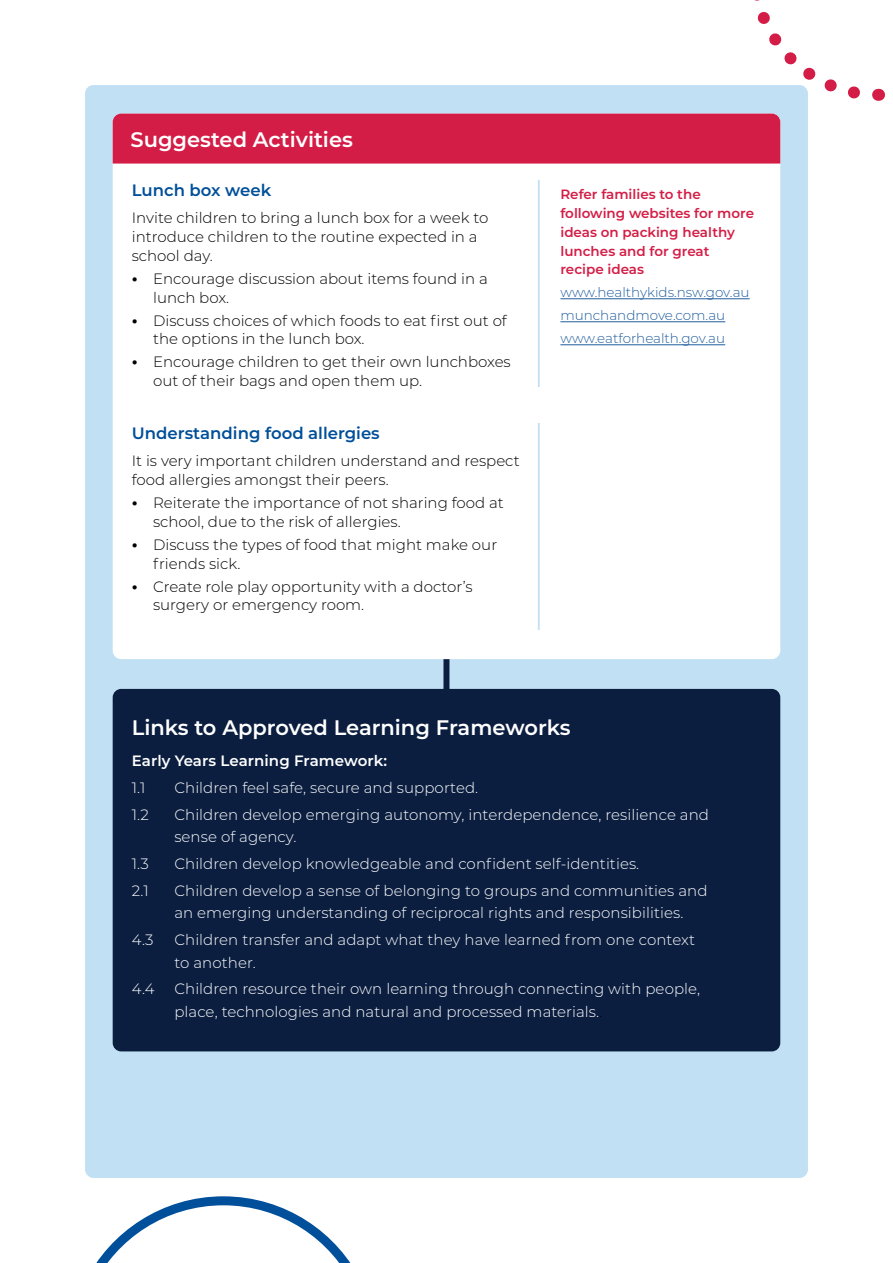
<style>
.page{position:relative;width:893px;height:1263px;background:#fff}
.page>*{position:absolute;margin:0;border:0;box-sizing:border-box;transform-origin:0 0}
.Heading_2{font:600 21px "Montserrat";color:#fff}
.Heading_3{font:600 16.5px "Montserrat";color:#004f9a}
.Bullet{font:300 15px/18.8px "Montserrat";color:#000}
.Body{font:300 15px/22.5px "Montserrat";letter-spacing:.005em;color:#fff}
.Body-2{font:600 15px "Montserrat";color:#fff}
.Subheading{font:600 13.5px/18.8px "Montserrat";color:#d41d46}
.Hyperlink{font:300 13.5px "Montserrat";color:#215e9e}
.s1{font-weight:700;font-size:16.5px}
.s2{color:#000}
</style>
<div class="page">
<div style="left:85px;top:85px;width:723px;height:1093px;background:#c1e0f4;border-radius:9px"></div>
<div style="left:443px;top:632px;width:6px;height:74px;background:#0b1e40"></div>
<div style="left:113px;top:114px;width:667px;height:545px;background:#fff;border-radius:9px"></div>
<div style="left:113px;top:114px;width:667px;height:50px;background:#d41d46"></div>
<svg style="left:754px;top:0;width:106px;height:99px"></svg>
<svg style="left:877px;top:88px;width:8px;height:13px"></svg>
<svg style="left:96px;top:1196px;width:255px;height:67px"></svg>
<div style="left:113px;top:689px;width:667px;height:362px;background:#0b1e40;border-radius:9px"></div>
<hr style="left:538px;top:180px;width:1px;height:207px;background:#c1e0f4">
<hr style="left:538px;top:423px;width:1px;height:207px;background:#c1e0f4">
<hr style="left:560px;top:298px;width:190px;height:1px;background:#215e9e">
<hr style="left:560px;top:321px;width:165px;height:1px;background:#215e9e">
<hr style="left:560px;top:344px;width:165px;height:1px;background:#215e9e">
<h2 class="Heading_2" style="left:131px;top:125px;width:224px">Suggested Activities</h2>
<h3 class="Heading_3" style="left:132px;top:178px;width:141px">Lunch box week</h3>
<p class="Bullet" style="left:132px;top:208px;width:358px">Invite children to bring a lunch box for a week to introduce children to the routine expected in a school day.</p>
<p class="Bullet" style="left:153px;top:269px;width:336px;text-indent:-21px"><span class="s1">•</span> Encourage discussion about items found in a lunch box.</p>
<p class="Bullet" style="left:153px;top:310px;width:355px;text-indent:-21px"><span class="s1">•</span> Discuss choices of which foods to eat first out of the options in the lunch box.</p>
<p class="Bullet" style="left:153px;top:352px;width:359px;text-indent:-21px"><span class="s1">•</span> Encourage children to get their own lunchboxes out of their bags and open them up.</p>
<h3 class="Heading_3" style="left:132px;top:421px;width:249px">Understanding food allergies</h3>
<p class="Bullet" style="left:132px;top:451px;width:389px">It is very important children understand and respect food allergies amongst their peers.</p>
<p class="Bullet" style="left:153px;top:493px;width:352px;text-indent:-21px"><span class="s1">•</span> Reiterate the importance of not sharing food at school, due to the risk of allergies.</p>
<p class="Bullet" style="left:153px;top:535px;width:346px;text-indent:-21px"><span class="s1">•</span> Discuss the types of food that might make our friends sick.</p>
<p class="Bullet" style="left:153px;top:576px;width:321px;text-indent:-21px"><span class="s1">•</span> Create role play opportunity with a doctor’s surgery or emergency room.</p>
<p class="Subheading" style="left:560px;top:185px;width:195px">Refer families to the following websites for more ideas on packing healthy lunches and for great recipe ideas</p>
<h2 class="Hyperlink" style="left:560px;top:283px;width:191px">www.healthykids.nsw.gov.au</h2>
<h2 class="Hyperlink" style="left:560px;top:306px;width:166px">munchandmove.com.au</h2>
<h2 class="Hyperlink" style="left:560px;top:329px;width:166px">www.eatforhealth.gov.au</h2>
<h2 class="Heading_2" style="left:132px;top:713px;width:440px">Links to Approved Learning Frameworks</h2>
<p class="Body-2" style="left:132px;top:750px;width:257px">Early Years Learning Framework:</p>
<p class="Body" style="left:132px;top:776px;width:15px">1.1</p>
<p class="Body" style="left:174px;top:776px;width:305px">Children feel safe, secure and supported.</p>
<p class="Body" style="left:132px;top:803px;width:19px">1.2</p>
<p class="Body" style="left:174px;top:803px;width:536px">Children develop emerging autonomy, interdependence, resilience and sense of agency.</p>
<p class="Body" style="left:132px;top:852px;width:18px">1.3</p>
<p class="Body" style="left:174px;top:852px;width:466px">Children develop knowledgeable and confident self-identities.</p>
<p class="Body" style="left:132px;top:879px;width:18px">2.1</p>
<p class="Body" style="left:174px;top:879px;width:535px">Children develop a sense of belonging to groups and communities and an emerging understanding of reciprocal rights and responsibilities.</p>
<p class="Body" style="left:132px;top:928px;width:23px">4.3</p>
<p class="Body" style="left:174px;top:928px;width:522px">Children transfer and adapt what they have learned from one context to another.</p>
<p class="Body" style="left:132px;top:977px;width:24px">4.4</p>
<p class="Body" style="left:174px;top:977px;width:527px">Children resource their own learning through connecting with people, place, technologies and natural and processed materials.<span class="s2">.</span></p>
</div>
